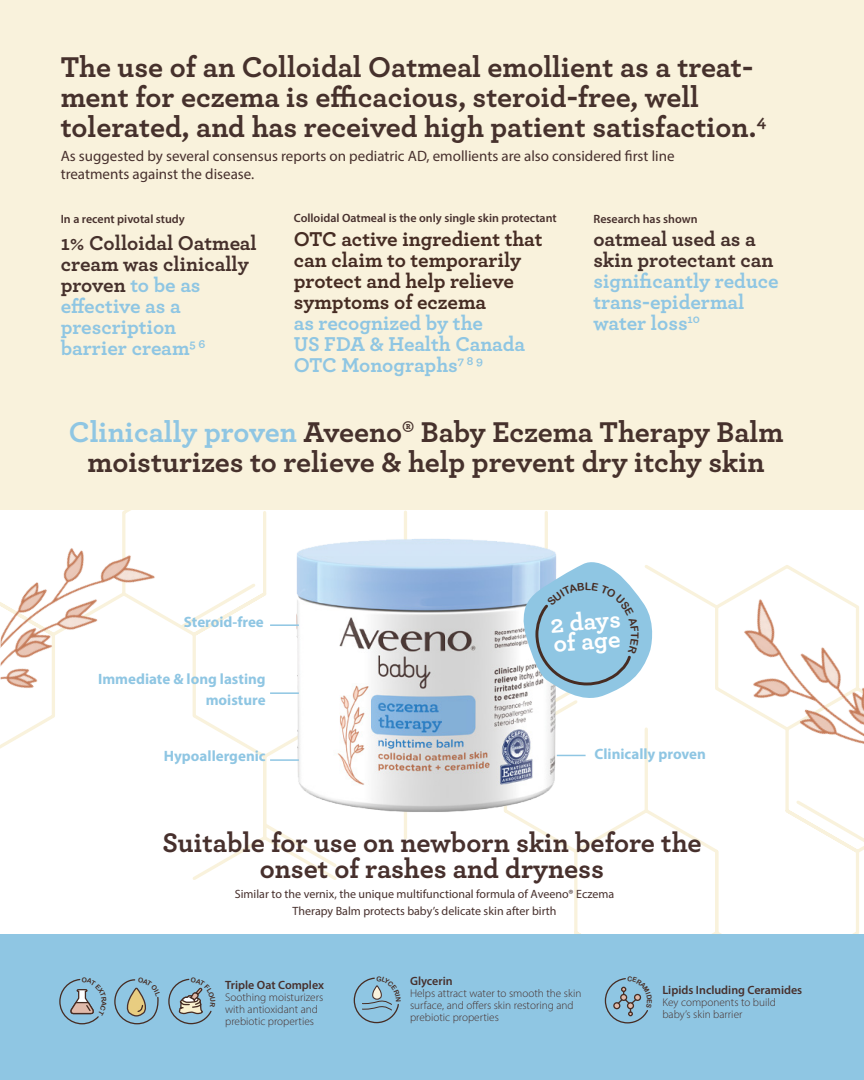
<style>
.page{position:relative;width:864px;height:1080px;background:#fff}
.page>*{position:absolute;margin:0;border:0;box-sizing:border-box;transform-origin:0 0}
.t1{font:700 30px/30px "Archer";color:#46312c}
.t2{font:700 28.2px/25.3px "Archer";color:#47302d;text-align:center}
.t3{font:700 25.2px/19.6px "Archer";color:#fff}
.t4{font:700 21px/21px "Archer";letter-spacing:-.005em;color:#462c23}
.t5{font:700 21px/21px "Archer";color:#46312c}
.t6{font:700 21px/21px "Archer";color:#8fc6e3}
.t7{font:15px/18px "Myriad Pro";color:#47302d}
.t8{font:700 15px/21px "Myriad Pro";color:#8fc6e3;text-align:right}
.t9{font:600 12px "Myriad Pro";color:#47302d}
.t10{font:12px/16.5px "Myriad Pro";color:#47302d;text-align:center}
.t11{font:300 11.25px/12px "Myriad Pro";color:#47302d}
.s1{color:#8fc6e3}
.s2{color:#46312c}
</style>
<div class="page">
<svg style="left:1px;top:510px;width:862px;height:424px"></svg>
<div style="left:0;top:0;width:864px;height:510px;background:#f9f2dc"></div>
<div style="left:0;top:934px;width:864px;height:146px;background:#8fc6e3"></div>
<img style="left:0;top:510px;width:1px;height:570px">
<img style="left:294px;top:529px;width:266px;height:288px">
<hr style="left:270px;top:624px;width:29px;height:2px;background:#8fc6e3">
<hr style="left:270px;top:759px;width:29px;height:2px;background:#8fc6e3">
<svg style="left:557px;top:755px;width:29px;height:1px"></svg>
<hr style="left:270px;top:692px;width:29px;height:2px;background:#8fc6e3">
<img style="left:687px;top:574px;width:177px;height:208px">
<img style="left:1px;top:510px;width:156px;height:210px">
<svg style="left:521px;top:556px;width:137px;height:149px"></svg>
<svg style="left:59px;top:978px;width:40px;height:47px"></svg>
<svg style="left:114px;top:979px;width:45px;height:46px"></svg>
<svg style="left:168px;top:978px;width:44px;height:47px"></svg>
<svg style="left:604px;top:978px;width:44px;height:46px"></svg>
<svg style="left:353px;top:977px;width:46px;height:47px"></svg>
<p class="t1" style="left:61px;top:50px;width:707px">The use of an Colloidal Oatmeal emollient as a treat&shy;ment for eczema is efficacious, steroid-free, well tolerated, and has received high patient satisfaction.<sup>4</sup></p>
<p class="t7" style="left:61px;top:147px;width:615px">As suggested by several consensus reports on pediatric AD, emollients are also considered first line treatments against the disease.</p>
<p class="t9" style="left:294px;top:210px;width:264px">Colloidal Oatmeal is the only single skin protectant</p>
<p class="t9" style="left:61px;top:211px;width:126px">In a recent pivotal study</p>
<p class="t9" style="left:593px;top:211px;width:106px">Research has shown</p>
<p class="t5" style="left:61px;top:231px;width:197px">1% Colloidal Oatmeal cream was clinically proven <span class="s1">to be as effective as a prescription<br>barrier cream</span><sup>5</sup> <sup>6</sup></p>
<p class="t6" style="left:593px;top:227px;width:187px"><span class="s2">oatmeal used as a skin protectant can </span>significantly reduce trans-epidermal water loss<sup>10</sup></p>
<p class="t4" style="left:294px;top:227px;width:250px">OTC active ingredient that can claim to temporarily protect and help relieve symptoms of eczema<br><span class="s1">as recognized by the<br>US FDA &amp; Health Canada<br>OTC Monographs</span><sup>7</sup> <sup>8</sup> <sup>9</sup></p>
<p class="t1" style="left:69px;top:415px;width:716px;text-align:center"><span class="s1">Clinically proven</span> Aveeno® Baby Eczema Therapy Balm moisturizes to relieve &amp; help prevent dry itchy skin</p>
<p class="t8" style="left:184px;top:611px;width:82px">Steroid-free</p>
<p class="t8" style="left:98px;top:667px;width:169px">Immediate &amp; long lasting moisture</p>
<p class="t3" style="left:549px;top:613px;width:72px;rotate:-5deg">2 days of age</p>
<p class="t8" style="left:164px;top:745px;width:103px">Hypoallergenic</p>
<p class="t8" style="left:595px;top:743px;width:113px">Clinically proven</p>
<p class="t2" style="left:162px;top:829px;width:541px">Suitable for use on newborn skin before the onset of rashes and dryness</p>
<p class="t10" style="left:235px;top:886px;width:381px">Similar to the vernix, the unique multifunctional formula of Aveeno® Eczema<br>Therapy Balm protects baby’s delicate skin after birth</p>
<p class="t9" style="left:225px;top:977px;width:100px">Triple Oat Complex</p>
<p class="t11" style="left:225px;top:991px;width:100px">Soothing moisturizers</p>
<p class="t11" style="left:225px;top:1003px;width:94px">with antioxidant and</p>
<p class="t11" style="left:225px;top:1015px;width:90px">prebiotic properties</p>
<p class="t9" style="left:410px;top:973px;width:44px">Glycerin</p>
<p class="t11" style="left:410px;top:987px;width:173px">Helps attract water to smooth the skin surface, and offers skin restoring and prebiotic properties</p>
<p class="t9" style="left:662px;top:982px;width:141px">Lipids Including Ceramides</p>
<p class="t11" style="left:662px;top:996px;width:115px">Key components to build baby’s skin barrier</p>
</div>
